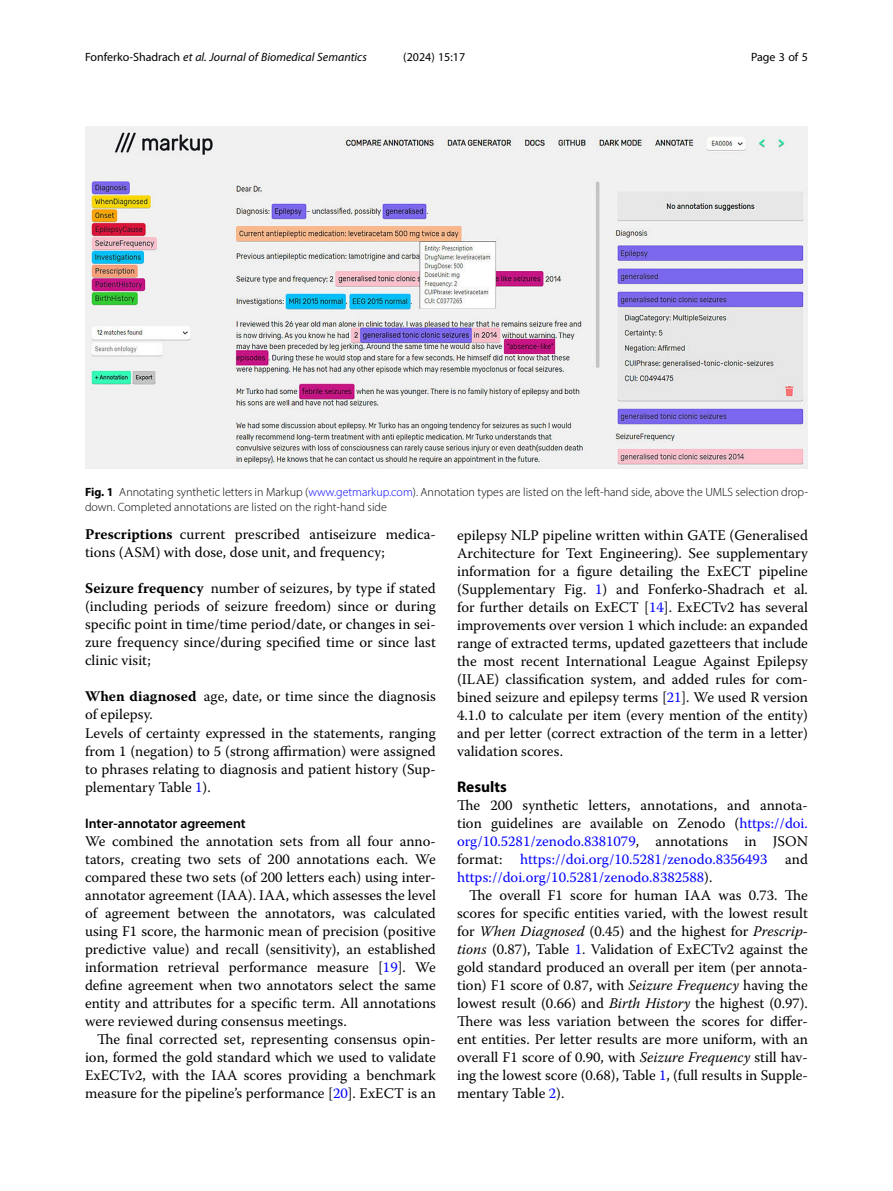
<style>
.page{position:relative;width:893px;height:1191px;background:#fff}
.page>*{position:absolute;margin:0;border:0;box-sizing:border-box;transform-origin:0 0}
.Head_1{font:700 15.45px "Myriad Pro";color:#000}
.Body_Text_Indent{font:14.7px/18px "Warnock Pro";color:#000;text-align:justify}
.Body_Text{font:14.7px/18px "Warnock Pro";color:#000;text-align:justify}
.Formalpara_RuninHead{font:14.7px/18px "Warnock Pro";color:#000}
.Body_Text-2{font:14.7px/18px "Warnock Pro";color:#00f;text-align:justify}
.Head_2{font:600 13.8px "Myriad Pro";color:#000}
.Figure_Caption{font:300 12px/15px "Myriad Pro";color:#000}
.t1{font:italic 12px "Myriad Pro";color:#000}
.t2{font:12px "Myriad Pro";color:#000}
.s1{font-style:normal}
.s2{font-weight:700}
.s3{color:#00f}
.s4{color:#000}
.s5{font-style:italic}
</style>
<div class="page">
<img style="left:85px;top:126px;width:723px;height:342px">
<p class="t1" style="left:85px;top:50px;width:283px"><span class="s1">Fonferko-Shadrach</span> et al. Journal of Biomedical Semantics</p>
<p class="t2" style="left:403px;top:50px;width:63px">(2024) 15:17</p>
<p class="t2" style="left:751px;top:50px;width:58px">Page 3 of 5</p>
<p class="Figure_Caption" style="left:85px;top:484px;width:724px"><span class="s2">Fig. 1</span> Annotating synthetic letters in Markup (<span class="s3">www.getmarkup.com</span>). Annotation types are listed on the left-hand side, above the UMLS selection drop&shy;down. Completed annotations are listed on the right-hand side</p>
<p class="Formalpara_RuninHead" style="left:85px;top:525px;width:352px"><span class="s2">Prescriptions</span> current prescribed antiseizure medica&shy;tions (ASM) with dose, dose unit, and frequency;</p>
<p class="Formalpara_RuninHead" style="left:85px;top:579px;width:352px;text-align:justify"><span class="s2">Seizure frequency</span> number of seizures, by type if stated (including periods of seizure freedom) since or during specific point in time/time period/date, or changes in sei&shy;zure frequency since/during specified time or since last clinic visit;</p>
<p class="Formalpara_RuninHead" style="left:85px;top:687px;width:352px"><span class="s2">When diagnosed</span> age, date, or time since the diagnosis of epilepsy.</p>
<p class="Body_Text" style="left:85px;top:724px;width:352px">Levels of certainty expressed in the statements, ranging from 1 (negation) to 5 (strong affirmation) were assigned to phrases relating to diagnosis and patient history (Sup&shy;plementary Table <span class="s3">1</span>).</p>
<p class="Head_2" style="left:85px;top:815px;width:162px">Inter-annotator agreement</p>
<p class="Body_Text" style="left:85px;top:832px;width:352px">We combined the annotation sets from all four anno&shy;tators, creating two sets of 200 annotations each. We compared these two sets (of 200 letters each) using inter&shy;annotator agreement (IAA). IAA, which assesses the level of agreement between the annotators, was calculated using F1 score, the harmonic mean of precision (positive predictive value) and recall (sensitivity), an established information retrieval performance measure [<span class="s3">19</span>]. We define agreement when two annotators select the same entity and attributes for a specific term. All annotations were reviewed during consensus meetings.</p>
<p class="Body_Text_Indent" style="left:85px;top:1030px;width:352px;text-indent:12px">The final corrected set, representing consensus opin&shy;ion, formed the gold standard which we used to validate ExECTv2, with the IAA scores providing a benchmark measure for the pipeline’s performance [<span class="s3">20</span>]. ExECT is an</p>
<p class="Body_Text_Indent" style="left:457px;top:526px;width:352px">epilepsy NLP pipeline written within GATE (Generalised Architecture for Text Engineering). See supplementary information for a figure detailing the ExECT pipeline (Supplementary Fig. <span class="s3">1</span>) and Fonferko-Shadrach et al. for further details on ExECT [<span class="s3">14</span>]. ExECTv2 has several improvements over version 1 which include: an expanded range of extracted terms, updated gazetteers that include the most recent International League Against Epilepsy (ILAE) classification system, and added rules for com&shy;bined seizure and epilepsy terms [<span class="s3">21</span>]. We used R version 4.1.0 to calculate per item (every mention of the entity) and per letter (correct extraction of the term in a letter) validation scores.</p>
<p class="Head_1" style="left:457px;top:777px;width:51px">Results</p>
<p class="Body_Text-2" style="left:457px;top:796px;width:352px"><span class="s4">The 200 synthetic letters, annotations, and annota&shy;tion guidelines are available on Zenodo (</span>https://doi. org/10.5281/zenodo.8381079<span class="s4">, annotations in JSON format:</span> https://doi.org/10.5281/zenodo.8356493 <span class="s4">and </span>https://doi.org/10.5281/zenodo.8382588<span class="s4">).</span></p>
<p class="Body_Text_Indent" style="left:457px;top:886px;width:352px;text-indent:12px">The overall F1 score for human IAA was 0.73. The scores for specific entities varied, with the lowest result for <span class="s5">When Diagnosed</span> (0.45) and the highest for <span class="s5">Prescrip&shy;tions</span> (0.87), Table <span class="s3">1</span>. Validation of ExECTv2 against the gold standard produced an overall per item (per annota&shy;tion) F1 score of 0.87, with <span class="s5">Seizure Frequency</span> having the lowest result (0.66) and <span class="s5">Birth History</span> the highest (0.97).<br>There was less variation between the scores for differ&shy;ent entities. Per letter results are more uniform, with an overall F1 score of 0.90, with <span class="s5">Seizure Frequency</span> still hav&shy;ing the lowest score (0.68), Table <span class="s3">1</span>, (full results in Supple&shy;mentary Table <span class="s3">2</span>).</p>
</div>
